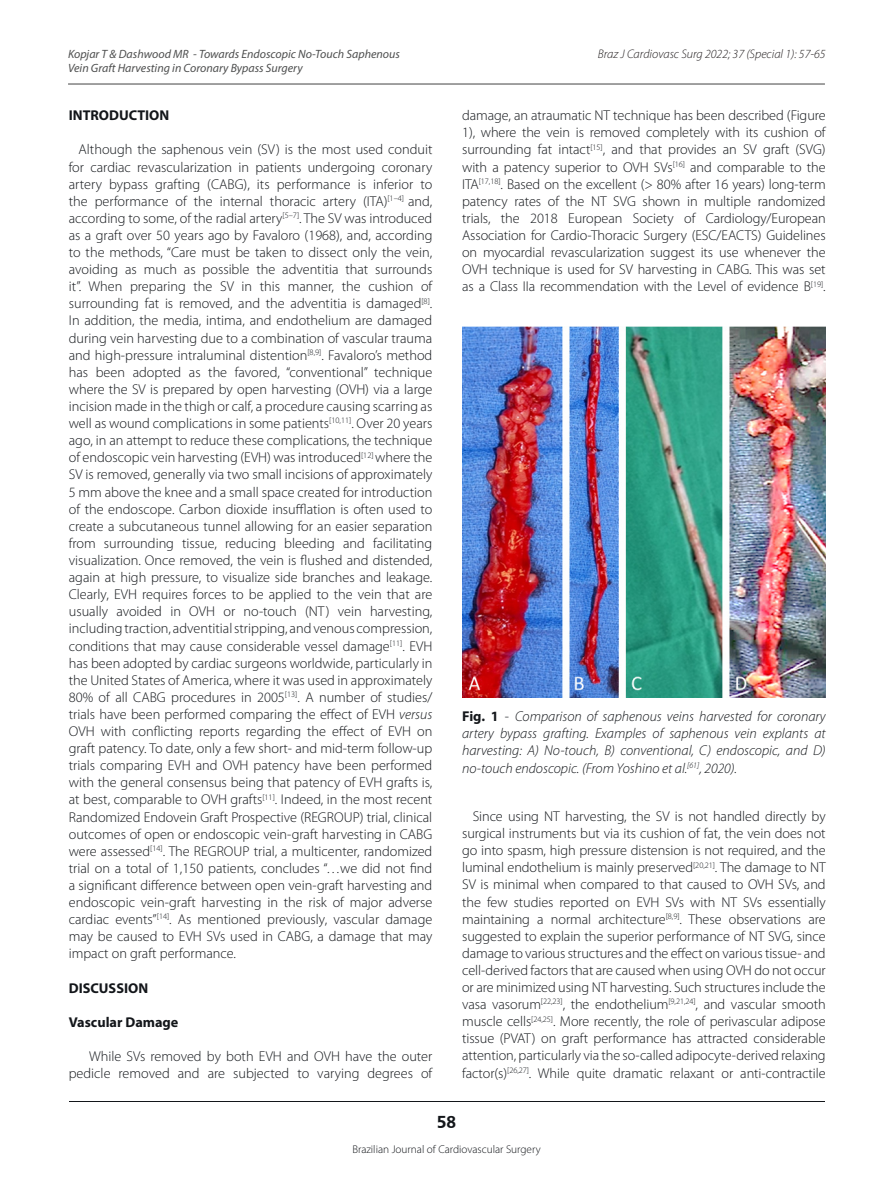
<style>
.page{position:relative;width:893px;height:1191px;background:#fff}
.page>*{position:absolute;margin:0;border:0;box-sizing:border-box;transform-origin:0 0}
.t1{font:700 18px "Frutiger";color:#13161a}
.Texto__s{font:300 14.25px/17.1px "Myriad Pro";letter-spacing:-.005em;color:#13161a;text-align:justify}
.Texto__s-2{font:italic 300 14.25px/17.1px "Myriad Pro";color:#13161a;text-align:justify}
.Texto__s-3{font:700 14.25px "Myriad Pro";color:#13161a}
.t2{font:italic 300 12.45px "Myriad Pro";color:#231f20}
.t3{font:italic 12px/14.4px "Myriad Pro";color:#4e4f4f}
.t4{font:300 11.25px "Myriad Pro";color:#13161a}
.s1{font-style:italic}
.s2{font-weight:700;font-style:normal}
.s3{font-style:normal}
</style>
<div class="page">
<hr style="left:69px;top:1100px;width:755px;height:1px;background:#13161a">
<hr style="left:68px;top:83px;width:757px;height:2px;background:#4e4f4f">
<img style="left:462px;top:326px;width:364px;height:372px">
<p class="t3" style="left:68px;top:46px;width:333px">Kopjar T &amp; Dashwood MR - Towards Endoscopic No-Touch Saphenous<br>Vein Graft Harvesting in Coronary Bypass Surgery</p>
<p class="t2" style="left:598px;top:47px;width:229px">Braz J Cardiovasc Surg 2022; 37 (Special 1): 57-65</p>
<p class="Texto__s-3" style="left:69px;top:107px;width:102px">INTRODUCTION</p>
<p class="Texto__s" style="left:69px;top:141px;width:365px;text-indent:10px">Although the saphenous vein (SV) is the most used conduit for cardiac revascularization in patients undergoing coronary artery bypass grafting (CABG), its performance is inferior to the performance of the internal thoracic artery (ITA)<sup>[1–4]</sup> and, according to some, of the radial artery<sup>[5–7]</sup>. The SV was introduced as a graft over 50 years ago by Favaloro (1968), and, according to the methods, “Care must be taken to dissect only the vein, avoiding as much as possible the adventitia that surrounds it”. When preparing the SV in this manner, the cushion of surrounding fat is removed, and the adventitia is damaged<sup>[8]</sup>.<br>In addition, the media, intima, and endothelium are damaged during vein harvesting due to a combination of vascular trauma and high-pressure intraluminal distention<sup>[8,9]</sup>. Favaloro’s method has been adopted as the favored, “conventional” technique where the SV is prepared by open harvesting (OVH) via a large incision made in the thigh or calf, a procedure causing scarring as well as wound complications in some patients<sup>[10,11]</sup>. Over 20 years ago, in an attempt to reduce these complications, the technique of endoscopic vein harvesting (EVH) was introduced<sup>[12]</sup> where the SV is removed, generally via two small incisions of approximately 5 mm above the knee and a small space created for introduction of the endoscope. Carbon dioxide insufflation is often used to create a subcutaneous tunnel allowing for an easier separation from surrounding tissue, reducing bleeding and facilitating visualization. Once removed, the vein is flushed and distended, again at high pressure, to visualize side branches and leakage.<br>Clearly, EVH requires forces to be applied to the vein that are usually avoided in OVH or no-touch (NT) vein harvesting, including traction, adventitial stripping, and venous compression, conditions that may cause considerable vessel damage<sup>[11]</sup>. EVH has been adopted by cardiac surgeons worldwide, particularly in the United States of America, where it was used in approximately 80% of all CABG procedures in 2005<sup>[13]</sup>. A number of studies/ trials have been performed comparing the effect of EVH <span class="s1">versus </span>OVH with conflicting reports regarding the effect of EVH on graft patency. To date, only a few short- and mid-term follow-up trials comparing EVH and OVH patency have been performed with the general consensus being that patency of EVH grafts is, at best, comparable to OVH grafts<sup>[11]</sup>. Indeed, in the most recent Randomized Endovein Graft Prospective (REGROUP) trial, clinical outcomes of open or endoscopic vein-graft harvesting in CABG were assessed<sup>[14]</sup>. The REGROUP trial, a multicenter, randomized trial on a total of 1,150 patients, concludes “…we did not find a significant difference between open vein-graft harvesting and endoscopic vein-graft harvesting in the risk of major adverse cardiac events”<sup>[14]</sup>. As mentioned previously, vascular damage may be caused to EVH SVs used in CABG, a damage that may impact on graft performance.</p>
<p class="Texto__s-3" style="left:69px;top:979px;width:81px">DISCUSSION</p>
<p class="Texto__s-3" style="left:69px;top:1014px;width:111px">Vascular Damage</p>
<p class="Texto__s" style="left:69px;top:1047px;width:365px;text-align:right">While SVs removed by both EVH and OVH have the outer pedicle removed and are subjected to varying degrees of</p>
<p class="Texto__s" style="left:462px;top:107px;width:365px">damage, an atraumatic NT technique has been described (Figure 1), where the vein is removed completely with its cushion of surrounding fat intact<sup>[15]</sup>, and that provides an SV graft (SVG) with a patency superior to OVH SVs<sup>[16]</sup> and comparable to the ITA<sup>[17,18]</sup>. Based on the excellent (&gt; 80% after 16 years) long-term patency rates of the NT SVG shown in multiple randomized trials, the 2018 European Society of Cardiology/European Association for Cardio-Thoracic Surgery (ESC/EACTS) Guidelines on myocardial revascularization suggest its use whenever the OVH technique is used for SV harvesting in CABG. This was set as a Class IIa recommendation with the Level of evidence B<sup>[19]</sup>.</p>
<p class="Texto__s-2" style="left:462px;top:708px;width:365px"><span class="s2">Fig. 1</span> <span class="s3">-</span> Comparison of saphenous veins harvested for coronary artery bypass grafting. Examples of saphenous vein explants at harvesting: A) No-touch, B) conventional, C) endoscopic, and D) no-touch endoscopic. (From Yoshino et al.<sup>[61]</sup>, 2020).</p>
<p class="Texto__s" style="left:462px;top:807px;width:365px;text-indent:11px">Since using NT harvesting, the SV is not handled directly by surgical instruments but via its cushion of fat, the vein does not go into spasm, high pressure distension is not required, and the luminal endothelium is mainly preserved<sup>[20,21]</sup>. The damage to NT SV is minimal when compared to that caused to OVH SVs, and the few studies reported on EVH SVs with NT SVs essentially maintaining a normal architecture<sup>[8,9]</sup>. These observations are suggested to explain the superior performance of NT SVG, since damage to various structures and the effect on various tissue- and cell-derived factors that are caused when using OVH do not occur or are minimized using NT harvesting. Such structures include the vasa vasorum<sup>[22,23]</sup>, the endothelium<sup>[9,21,24]</sup>, and vascular smooth muscle cells<sup>[24,25]</sup>. More recently, the role of perivascular adipose tissue (PVAT) on graft performance has attracted considerable attention, particularly via the so-called adipocyte-derived relaxing factor(s)<sup>[26,27]</sup>. While quite dramatic relaxant or anti-contractile</p>
<p class="t1" style="left:437px;top:1111px;width:21px">58</p>
<p class="t4" style="left:352px;top:1142px;width:190px">Brazilian Journal of Cardiovascular Surgery</p>
</div>
